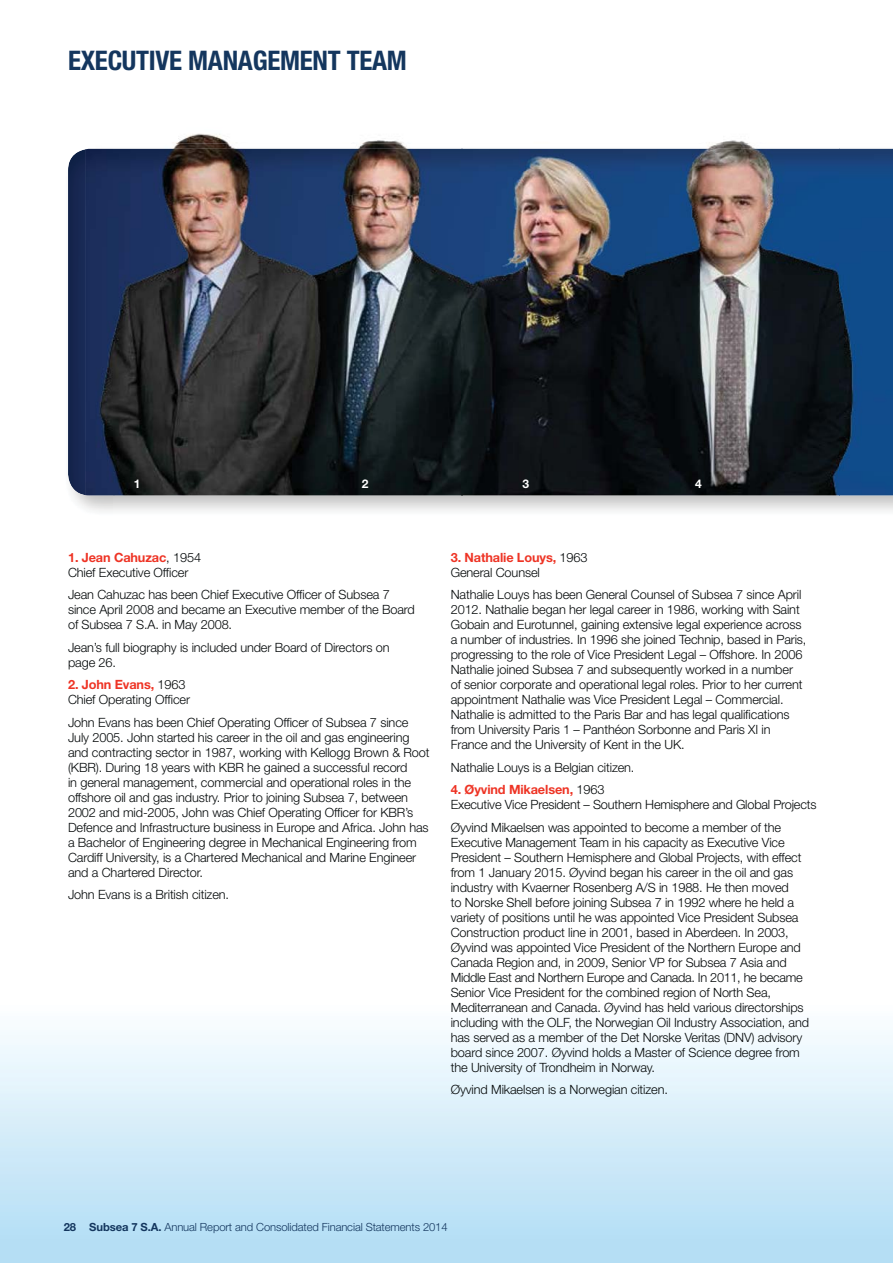
<style>
.page{position:relative;width:893px;height:1263px;background:#fff}
.page>*{position:absolute;margin:0;border:0;box-sizing:border-box;transform-origin:0 0}
.t1{font:700 condensed 27px "Helvetica Neue LT Std";letter-spacing:-.01em;color:#14365e}
.t2{font:300 12.75px/15px "Helvetica Neue LT Std";letter-spacing:-.01em;color:#040809}
.t3{font:700 12px "Helvetica Neue LT Std";color:#fff}
.t4{font:300 11.25px "Helvetica Neue LT Std";letter-spacing:-.01em;color:#14365e}
.s1{font-weight:700;color:#ee3425}
.s2{font-weight:700}
</style>
<div class="page">
<div style="left:0;top:850px;width:893px;height:413px;background:linear-gradient(to bottom,#fff,#b9e0f6)"></div>
<img style="left:74px;top:495px;width:40px;height:17px">
<img style="left:114px;top:495px;width:779px;height:16px">
<img style="left:68px;top:149px;width:17px;height:346px">
<img style="left:85px;top:133px;width:808px;height:362px">
<img style="left:85px;top:144px;width:808px;height:7px">
<svg style="left:85px;top:493px;width:6px;height:2px"></svg>
<h1 class="t1" style="left:68px;top:51px;width:340px">EXECUTIVE MANAGEMENT TEAM</h1>
<p class="t3" style="left:134px;top:480px;width:8px">1</p>
<p class="t3" style="left:362px;top:480px;width:8px">2</p>
<p class="t3" style="left:522px;top:480px;width:8px">3</p>
<p class="t3" style="left:695px;top:480px;width:8px">4</p>
<p class="t2" style="left:68px;top:551px;width:135px"><span class="s1">1. Jean Cahuzac</span>, 1954<br>Chief Executive Officer</p>
<p class="t2" style="left:68px;top:589px;width:348px">Jean Cahuzac has been Chief Executive Officer of Subsea 7 since April 2008 and became an Executive member of the Board of Subsea 7 S.A. in May 2008.</p>
<p class="t2" style="left:68px;top:641px;width:323px">Jean’s full biography is included under Board of Directors on page 26.</p>
<p class="t2" style="left:68px;top:679px;width:124px"><span class="s1">2. John Evans,</span> 1963<br>Chief Operating Officer</p>
<p class="t2" style="left:68px;top:716px;width:363px">John Evans has been Chief Operating Officer of Subsea 7 since July 2005. John started his career in the oil and gas engineering and contracting sector in 1987, working with Kellogg Brown &amp; Root (KBR). During 18 years with KBR he gained a successful record<br>in general management, commercial and operational roles in the offshore oil and gas industry. Prior to joining Subsea 7, between 2002 and mid-2005, John was Chief Operating Officer for KBR’s Defence and Infrastructure business in Europe and Africa. John has a Bachelor of Engineering degree in Mechanical Engineering from Cardiff University, is a Chartered Mechanical and Marine Engineer and a Chartered Director.</p>
<p class="t2" style="left:68px;top:889px;width:163px">John Evans is a British citizen.</p>
<p class="t2" style="left:451px;top:551px;width:138px"><span class="s1">3. Nathalie Louys,</span> 1963<br>General Counsel</p>
<p class="t2" style="left:451px;top:589px;width:357px">Nathalie Louys has been General Counsel of Subsea 7 since April 2012. Nathalie began her legal career in 1986, working with Saint Gobain and Eurotunnel, gaining extensive legal experience across a number of industries. In 1996 she joined Technip, based in Paris, progressing to the role of Vice President Legal – Offshore. In 2006<br>Nathalie joined Subsea 7 and subsequently worked in a number<br>of senior corporate and operational legal roles. Prior to her current appointment Nathalie was Vice President Legal – Commercial.<br>Nathalie is admitted to the Paris Bar and has legal qualifications from University Paris 1 – Panthéon Sorbonne and Paris XI in France and the University of Kent in the UK.</p>
<p class="t2" style="left:451px;top:761px;width:185px">Nathalie Louys is a Belgian citizen.</p>
<p class="t2" style="left:451px;top:784px;width:367px"><span class="s1">4. Øyvind Mikaelsen,</span> 1963<br>Executive Vice President – Southern Hemisphere and Global Projects</p>
<p class="t2" style="left:451px;top:821px;width:360px">Øyvind Mikaelsen was appointed to become a member of the Executive Management Team in his capacity as Executive Vice President – Southern Hemisphere and Global Projects, with effect from 1 January 2015. Øyvind began his career in the oil and gas industry with Kvaerner Rosenberg A/S in 1988. He then moved<br>to Norske Shell before joining Subsea 7 in 1992 where he held a variety of positions until he was appointed Vice President Subsea Construction product line in 2001, based in Aberdeen. In 2003, Øyvind was appointed Vice President of the Northern Europe and Canada Region and, in 2009, Senior VP for Subsea 7 Asia and Middle East and Northern Europe and Canada. In 2011, he became Senior Vice President for the combined region of North Sea, Mediterranean and Canada. Øyvind has held various directorships including with the OLF, the Norwegian Oil Industry Association, and has served as a member of the Det Norske Veritas (DNV) advisory board since 2007. Øyvind holds a Master of Science degree from the University of Trondheim in Norway.</p>
<p class="t2" style="left:451px;top:1084px;width:219px">Øyvind Mikaelsen is a Norwegian citizen.</p>
<p class="t4" style="left:64px;top:1222px;width:385px"><span class="s2">28 Subsea 7 S.A.</span> Annual Report and Consolidated Financial Statements 2014</p>
</div>
